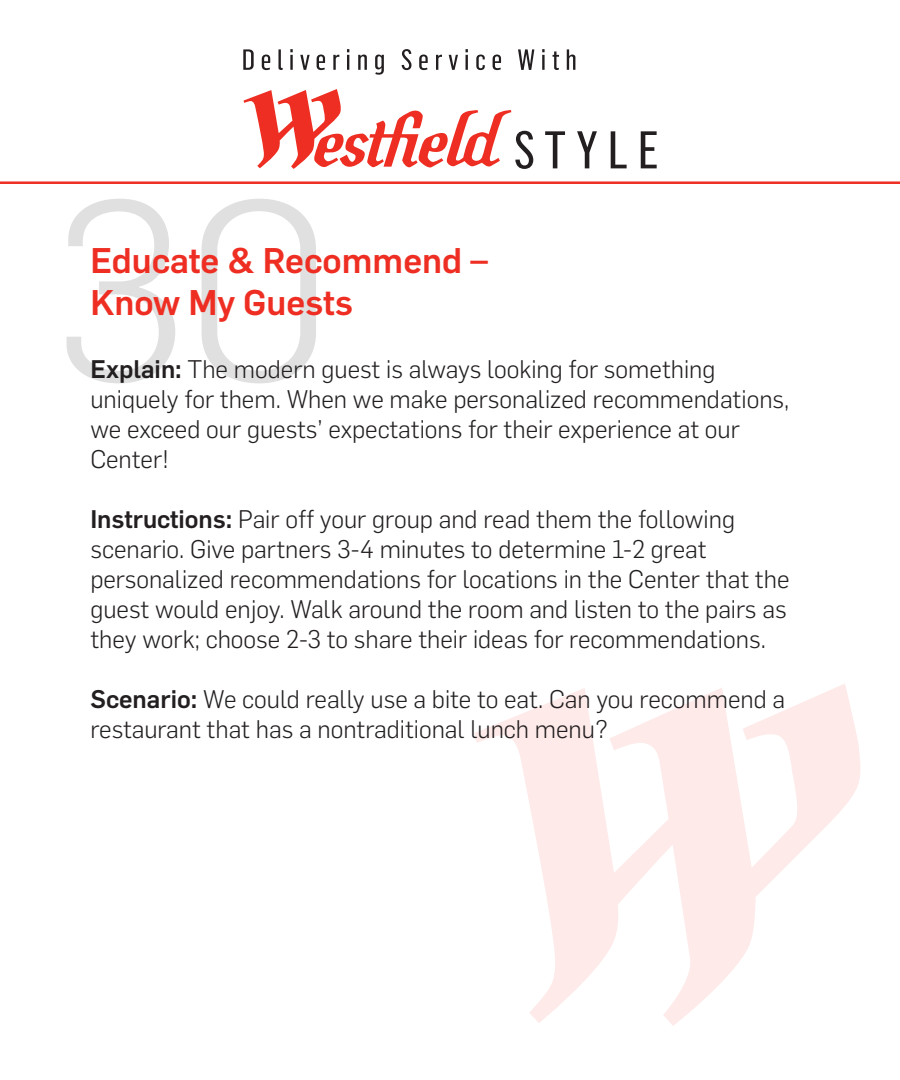
<style>
.page{position:relative;width:900px;height:1080px;background:#fff}
.page>*{position:absolute;margin:0;border:0;box-sizing:border-box;transform-origin:0 0}
.t1{font:300 250px "Flama";color:#231f20}
.t2{font:500 35px/42px "Flama";color:#ee2e22}
.t3{font:300 25px/30px "Flama";color:#231f20}
.s1{font-weight:500}
</style>
<div class="page">
<svg style="left:475px;top:684px;width:385px;height:342px"></svg>
<svg style="left:244px;top:89px;width:289px;height:80px"></svg>
<svg style="left:545px;top:131px;width:20px;height:37px"></svg>
<svg style="left:577px;top:131px;width:20px;height:37px"></svg>
<svg style="left:611px;top:131px;width:16px;height:37px"></svg>
<svg style="left:641px;top:131px;width:16px;height:37px"></svg>
<svg style="left:243px;top:49px;width:11px;height:21px"></svg>
<svg style="left:262px;top:55px;width:8px;height:15px"></svg>
<svg style="left:278px;top:49px;width:5px;height:21px"></svg>
<hr style="left:290px;top:55px;width:3px;height:15px;background:#231f20">
<svg style="left:300px;top:55px;width:10px;height:15px"></svg>
<svg style="left:317px;top:55px;width:8px;height:15px"></svg>
<svg style="left:333px;top:55px;width:6px;height:15px"></svg>
<svg style="left:347px;top:49px;width:2px;height:21px"></svg>
<svg style="left:358px;top:55px;width:9px;height:15px"></svg>
<svg style="left:375px;top:55px;width:9px;height:20px"></svg>
<svg style="left:402px;top:49px;width:10px;height:21px"></svg>
<svg style="left:419px;top:55px;width:9px;height:15px"></svg>
<svg style="left:436px;top:55px;width:6px;height:15px"></svg>
<svg style="left:449px;top:55px;width:9px;height:15px"></svg>
<svg style="left:466px;top:49px;width:2px;height:21px"></svg>
<svg style="left:476px;top:55px;width:9px;height:15px"></svg>
<svg style="left:493px;top:55px;width:8px;height:15px"></svg>
<svg style="left:518px;top:49px;width:16px;height:21px"></svg>
<hr style="left:542px;top:55px;width:3px;height:15px;background:#231f20">
<svg style="left:553px;top:51px;width:6px;height:19px"></svg>
<svg style="left:567px;top:49px;width:8px;height:21px"></svg>
<hr style="left:0;top:181px;width:900px;height:3px;background:#ee2e22">
<h1 class="t1" style="left:52px;top:104px;width:281px">30</h1>
<h2 class="t2" style="left:90px;top:238px;width:399px">Educate &amp; Recommend –<br>Know My Guests</h2>
<p class="t3" style="left:90px;top:353px;width:701px"><span class="s1">Explain:</span> The modern guest is always looking for something uniquely for them. When we make personalized recommendations, we exceed our guests’ expectations for their experience at our Center!</p>
<p class="t3" style="left:90px;top:503px;width:701px"><span class="s1">Instructions:</span> Pair off your group and read them the following scenario. Give partners 3-4 minutes to determine 1-2 great personalized recommendations for locations in the Center that the guest would enjoy. Walk around the room and listen to the pairs as they work; choose 2-3 to share their ideas for recommendations.</p>
<p class="t3" style="left:90px;top:683px;width:696px"><span class="s1">Scenario:</span> We could really use a bite to eat. Can you recommend a restaurant that has a nontraditional lunch menu?</p>
</div>
